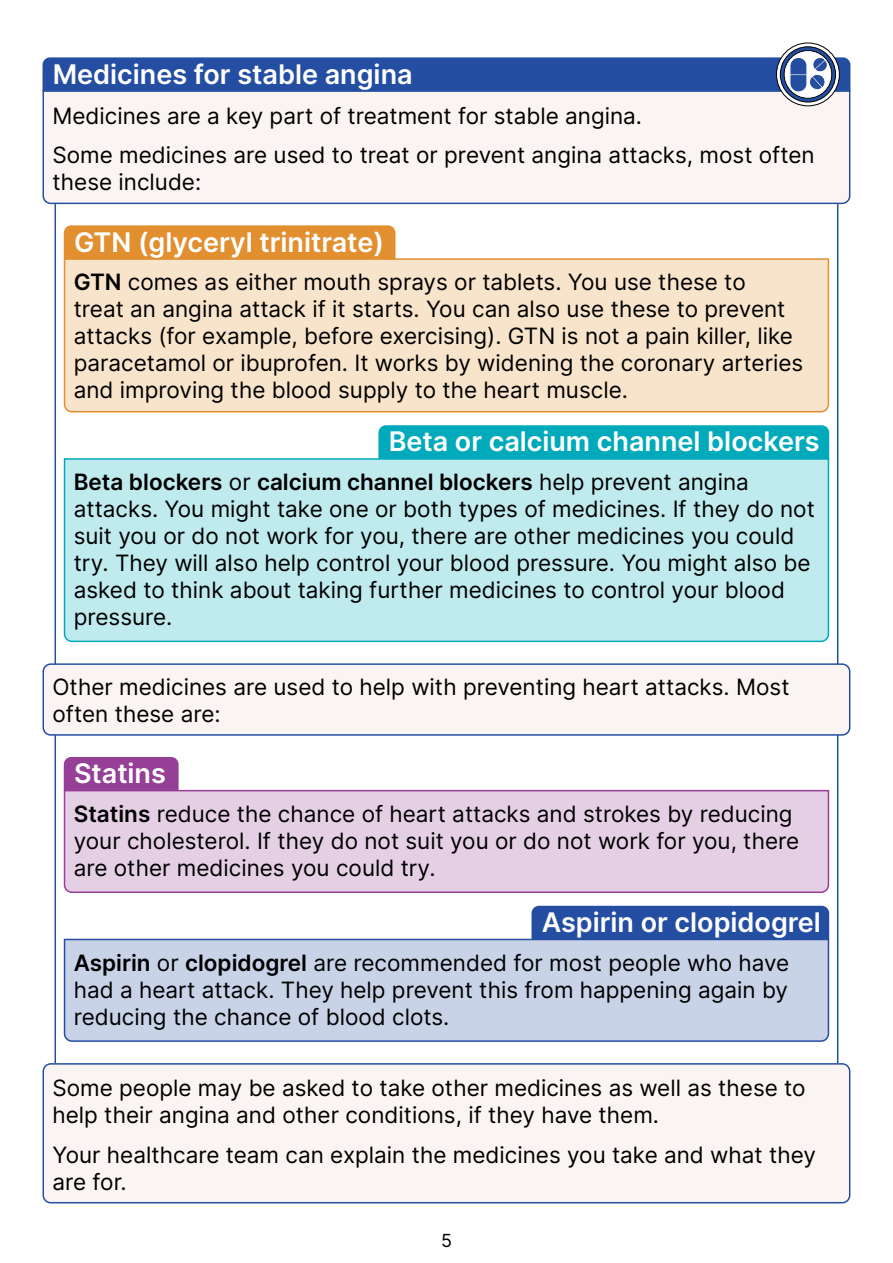
<style>
.page{position:relative;width:893px;height:1263px;background:#fff}
.page>*{position:absolute;margin:0;border:0;box-sizing:border-box;transform-origin:0 0}
.Subtitle{font:600 27px "Inter";color:#fff}
.Main_para{font:22.5px/27px "Inter";color:#000}
.t1{font:18px "Inter";color:#000}
.s1{font-weight:600}
</style>
<div class="page">
<div style="left:43px;top:57px;width:807px;height:33px;background:#244ea2"></div>
<div style="left:42px;top:90px;width:809px;height:115px;background:#faf5f3"></div>
<hr style="left:55px;top:204px;width:1px;height:859px;background:#244ea2">
<hr style="left:837px;top:204px;width:1px;height:859px;background:#244ea2">
<div style="left:64px;top:225px;width:331px;height:33px;background:#e18f2f"></div>
<div style="left:63px;top:258px;width:767px;height:155px;background:#f8e3cb"></div>
<div style="left:378px;top:425px;width:451px;height:32px;background:#00aaba"></div>
<div style="left:63px;top:457px;width:767px;height:186px;background:#bfeaee"></div>
<div style="left:43px;top:664px;width:807px;height:71px;background:#faf5f3;border-radius:7px"></div>
<div style="left:43px;top:663px;width:807px;height:73px;border:2px solid #244ea2;border-radius:7px"></div>
<div style="left:64px;top:757px;width:115px;height:32px;background:#953f97"></div>
<div style="left:63px;top:789px;width:767px;height:104px;background:#e5cfe5"></div>
<div style="left:531px;top:906px;width:298px;height:32px;background:#244ea2"></div>
<div style="left:63px;top:938px;width:767px;height:104px;background:#c8d3e8"></div>
<div style="left:43px;top:1064px;width:807px;height:139px;background:#faf5f3;border-radius:7px"></div>
<div style="left:43px;top:1063px;width:807px;height:140px;border:2px solid #244ea2;border-radius:7px"></div>
<svg style="left:776px;top:43px;width:63px;height:63px"></svg>
<div style="left:776px;top:43px;width:64px;height:63px;border:1px solid #000;border-radius:50%"></div>
<svg style="left:780px;top:47px;width:55px;height:55px"></svg>
<div style="left:780px;top:46px;width:56px;height:56px;border:1px solid #000;border-radius:50%"></div>
<svg style="left:784px;top:51px;width:48px;height:47px"></svg>
<div style="left:784px;top:50px;width:48px;height:49px;border:1px solid #000;border-radius:50%"></div>
<img style="left:785px;top:52px;width:45px;height:45px;border-radius:23px">
<div style="left:785px;top:51px;width:46px;height:46px;border:1px solid #fff;border-radius:50%"></div>
<p class="Subtitle" style="left:53px;top:54px;width:361px">Medicines for stable angina</p>
<p class="Main_para" style="left:53px;top:101px;width:591px">Medicines are a key part of treatment for stable angina.</p>
<p class="Main_para" style="left:53px;top:141px;width:764px">Some medicines are used to treat or prevent angina attacks, most often these include:</p>
<p class="Subtitle" style="left:74px;top:222px;width:311px">GTN (glyceryl trinitrate)</p>
<p class="Main_para" style="left:74px;top:268px;width:731px"><span class="s1">GTN</span> comes as either mouth sprays or tablets. You use these to<br>treat an angina attack if it starts. You can also use these to prevent attacks (for example, before exercising). GTN is not a pain killer, like paracetamol or ibuprofen. It works by widening the coronary arteries and improving the blood supply to the heart muscle.</p>
<p class="Subtitle" style="left:389px;top:422px;width:432px">Beta or calcium channel blockers</p>
<p class="Main_para" style="left:74px;top:468px;width:743px"><span class="s1">Beta blockers</span> or <span class="s1">calcium channel blockers</span> help prevent angina attacks. You might take one or both types of medicines. If they do not suit you or do not work for you, there are other medicines you could try. They will also help control your blood pressure. You might also be asked to think about taking further medicines to control your blood pressure.</p>
<p class="Main_para" style="left:53px;top:673px;width:738px">Other medicines are used to help with preventing heart attacks. Most often these are:</p>
<p class="Subtitle" style="left:74px;top:754px;width:93px">Statins</p>
<p class="Main_para" style="left:74px;top:799px;width:727px"><span class="s1">Statins</span> reduce the chance of heart attacks and strokes by reducing your cholesterol. If they do not suit you or do not work for you, there are other medicines you could try.</p>
<p class="Subtitle" style="left:542px;top:902px;width:281px">Aspirin or clopidogrel</p>
<p class="Main_para" style="left:74px;top:948px;width:717px;text-align:justify"><span class="s1">Aspirin</span> or <span class="s1">clopidogrel</span> are recommended for most people who have had a heart attack. They help prevent this from happening again by reducing the chance of blood clots.</p>
<p class="Main_para" style="left:53px;top:1074px;width:755px">Some people may be asked to take other medicines as well as these to help their angina and other conditions, if they have them.</p>
<p class="Main_para" style="left:53px;top:1141px;width:765px">Your healthcare team can explain the medicines you take and what they are for.</p>
<p class="t1" style="left:441px;top:1228px;width:12px">5</p>
</div>
